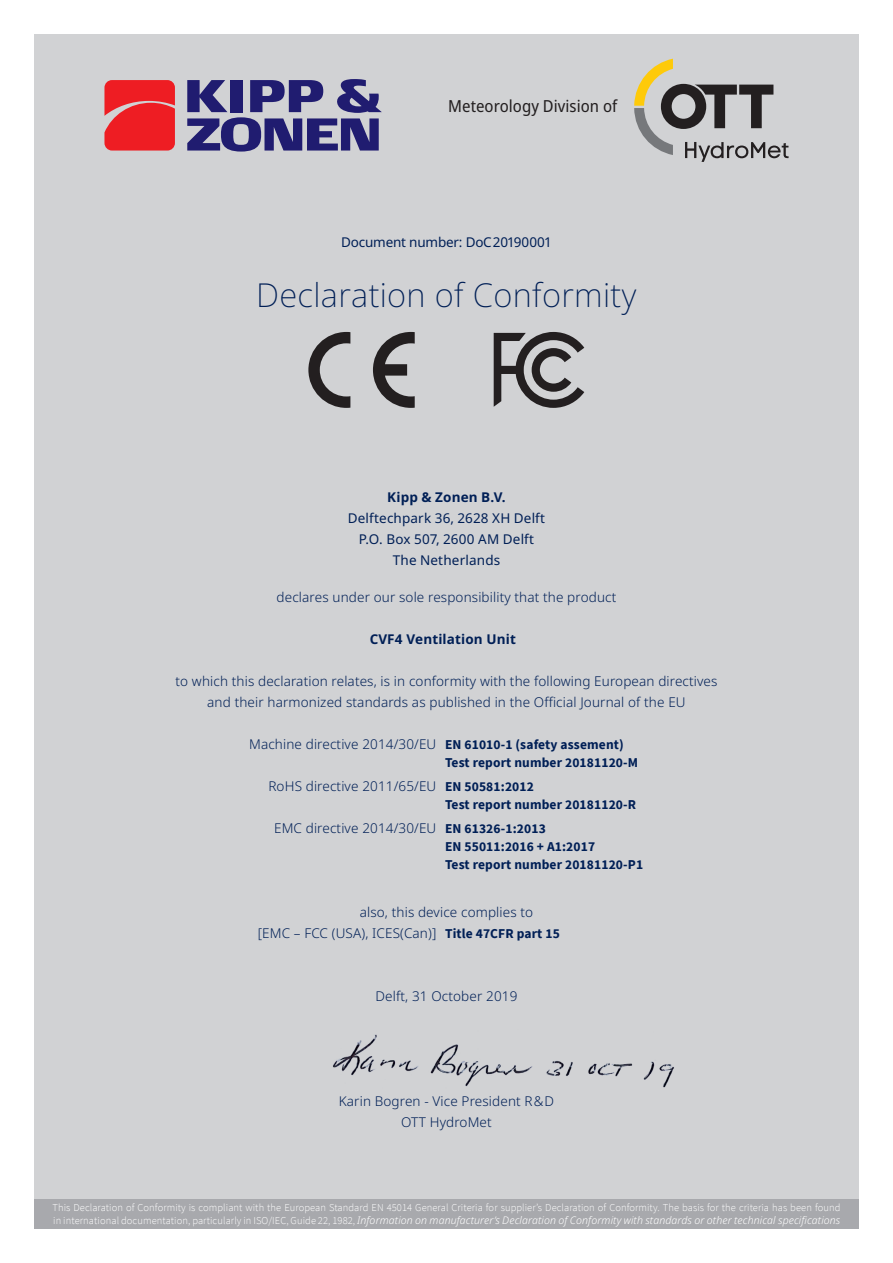
<style>
.page{position:relative;width:893px;height:1263px;background:#fff}
.page>*{position:absolute;margin:0;border:0;box-sizing:border-box;transform-origin:0 0}
.t1{font:200 33px "Noto Sans";letter-spacing:.01em;color:#001f56}
.t2{font:semi-condensed 16.65px "Noto Sans";letter-spacing:.005em;color:#231f20}
.t3{font:300 13.5px/21px "Noto Sans";letter-spacing:.01em;color:#001f56;text-align:center}
.t4{font:700 13.5px/18px "Source Sans Pro";letter-spacing:.01em;color:#001f56}
.t5{font:13.5px/21px "Noto Sans";letter-spacing:.005em;color:#001f56;text-align:center}
.t6{font:700 13.5px "Noto Sans";letter-spacing:.01em;color:#001f56}
.t7{font:13.5px "Noto Sans";letter-spacing:-.015em;color:#001f56}
.t8{font:italic 300 10.5px "Noto Sans";letter-spacing:.01em;color:#fff}
.t9{font:300 10.5px "Source Sans Pro";letter-spacing:.005em;color:#fff}
.s1{font-family:"Source Sans Pro";font-style:normal}
</style>
<div class="page">
<div style="left:34px;top:34px;width:825px;height:1195px;background:#d1d2d4"></div>
<div style="left:34px;top:1199px;width:825px;height:30px;background:#a8a9ad"></div>
<img style="left:333px;top:1034px;width:341px;height:54px">
<svg style="left:373px;top:332px;width:42px;height:76px"></svg>
<svg style="left:308px;top:332px;width:42px;height:76px"></svg>
<svg style="left:494px;top:332px;width:90px;height:76px"></svg>
<svg style="left:634px;top:59px;width:155px;height:103px"></svg>
<svg style="left:187px;top:79px;width:195px;height:73px"></svg>
<svg style="left:104px;top:80px;width:71px;height:71px;background:#eb2c32"></svg>
<p class="t2" style="left:448px;top:94px;width:171px">Meteorology Division of</p>
<p class="t7" style="left:341px;top:233px;width:212px">Document number: DoC20190001</p>
<h1 class="t1" style="left:256px;top:272px;width:382px">Declaration of Conformity</h1>
<p class="t6" style="left:387px;top:487px;width:120px">Kipp &amp; Zonen B.V.</p>
<p class="t5" style="left:348px;top:507px;width:199px">Delftechpark 36, 2628 XH Delft<br>P.O. Box 507, 2600 AM Delft<br>The Netherlands</p>
<p class="t3" style="left:277px;top:587px;width:341px">declares under our sole responsibility that the product</p>
<p class="t6" style="left:370px;top:630px;width:148px">CVF4 Ventilation Unit</p>
<p class="t3" style="left:175px;top:671px;width:544px">to which this declaration relates, is in conformity with the following European directives and their harmonized standards as published in the Official Journal of the EU</p>
<p class="t3" style="left:249px;top:734px;width:189px">Machine directive 2014/30/EU</p>
<p class="t3" style="left:268px;top:776px;width:169px">RoHS directive 2011/65/EU</p>
<p class="t3" style="left:274px;top:818px;width:164px">EMC directive 2014/30/EU</p>
<p class="t4" style="left:445px;top:735px;width:195px">EN 61010-1 (safety assement)<br>Test report number 20181120-M</p>
<p class="t4" style="left:445px;top:777px;width:193px">EN 50581:2012<br>Test report number 20181120-R</p>
<p class="t4" style="left:445px;top:819px;width:200px">EN 61326-1:2013<br>EN 55011:2016 + A1:2017<br>Test report number 20181120-P1</p>
<p class="t3" style="left:360px;top:902px;width:175px">also, this device complies to</p>
<p class="t3" style="left:258px;top:923px;width:180px">[EMC – FCC (USA), ICES(Can)]</p>
<p class="t4" style="left:445px;top:924px;width:116px">Title 47CFR part 15</p>
<p class="t3" style="left:376px;top:986px;width:143px">Delft, 31 October 2019</p>
<p class="t3" style="left:339px;top:1091px;width:217px">Karin Bogren - Vice President R&amp;D<br>OTT HydroMet</p>
<p class="t9" style="left:53px;top:1201px;width:789px">This Declaration of Conformity is compliant with the European Standard EN 45014 General Criteria for supplier’s Declaration of Conformity. The basis for the criteria has been found</p>
<p class="t8" style="left:53px;top:1213px;width:789px"><span class="s1">in international documentation, particularly in ISO/IEC, Guide 22, 1982,</span> Information on manufacturer’s Declaration of Conformity with standards or other technical specifications</p>
</div>
